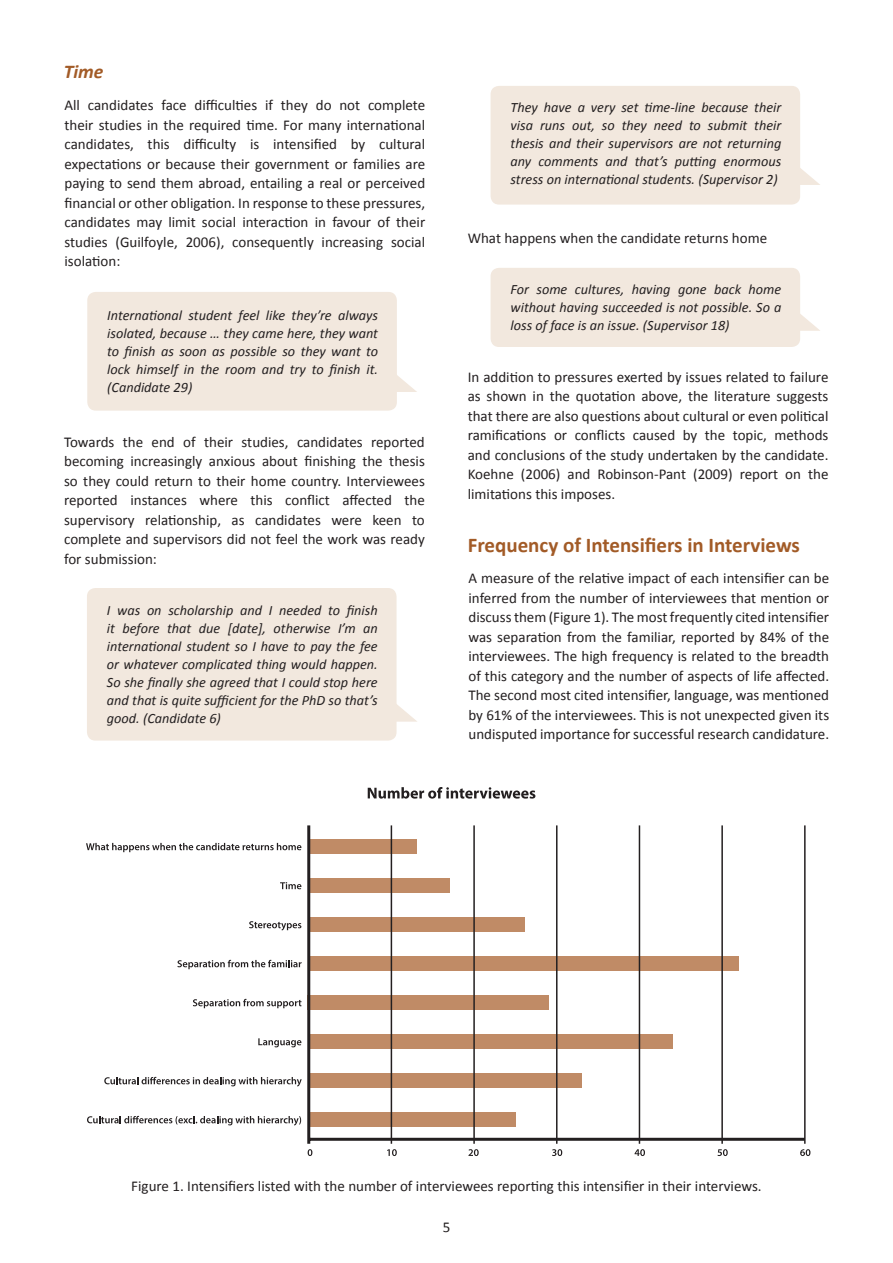
<style>
.page{position:relative;width:893px;height:1263px;background:#fff}
.page>*{position:absolute;margin:0;border:0;box-sizing:border-box;transform-origin:0 0}
.t1{font:700 21px "Calibri";color:#a25b27}
.t2{font:italic 700 19.5px "Calibri";color:#a25b27}
.t3{font:15px/19.5px "Calibri";color:#231f20;text-align:justify}
.t4{font:italic 14.25px/18px "Calibri";color:#231f20;text-align:justify}
</style>
<div class="page">
<div style="left:87px;top:292px;width:310px;height:119px;background:#f2e8de;border-radius:9px"></div>
<svg style="left:397px;top:375px;width:20px;height:17px"></svg>
<div style="left:87px;top:588px;width:310px;height:153px;background:#f2e8de;border-radius:9px"></div>
<svg style="left:396px;top:703px;width:21px;height:19px"></svg>
<div style="left:491px;top:86px;width:309px;height:119px;background:#f2e8de;border-radius:9px"></div>
<svg style="left:800px;top:168px;width:20px;height:17px"></svg>
<div style="left:491px;top:268px;width:309px;height:79px;background:#f2e8de;border-radius:9px"></div>
<svg style="left:368px;top:787px;width:167px;height:12px"></svg>
<svg style="left:800px;top:313px;width:20px;height:18px"></svg>
<svg style="left:86px;top:843px;width:215px;height:9px"></svg>
<svg style="left:280px;top:882px;width:21px;height:7px"></svg>
<svg style="left:249px;top:921px;width:52px;height:9px"></svg>
<svg style="left:177px;top:960px;width:125px;height:9px"></svg>
<svg style="left:193px;top:999px;width:108px;height:9px"></svg>
<svg style="left:258px;top:1038px;width:43px;height:9px"></svg>
<svg style="left:104px;top:1077px;width:198px;height:9px"></svg>
<svg style="left:87px;top:1116px;width:214px;height:9px"></svg>
<div style="left:309px;top:1112px;width:206px;height:15px;background:#c08b66"></div>
<div style="left:309px;top:1073px;width:272px;height:15px;background:#c08b66"></div>
<div style="left:310px;top:1034px;width:363px;height:15px;background:#c08b66"></div>
<div style="left:307px;top:995px;width:242px;height:15px;background:#c08b66"></div>
<div style="left:309px;top:956px;width:430px;height:15px;background:#c08b66"></div>
<div style="left:310px;top:917px;width:214px;height:15px;background:#c08b66"></div>
<div style="left:309px;top:878px;width:141px;height:14px;background:#c08b66"></div>
<div style="left:309px;top:839px;width:108px;height:14px;background:#c08b66"></div>
<hr style="left:307px;top:825px;width:3px;height:319px;background:#231f20">
<hr style="left:309px;top:1138px;width:496px;height:3px;background:#231f20">
<hr style="left:391px;top:825px;width:1px;height:319px;background:#231f20">
<hr style="left:473px;top:825px;width:2px;height:319px;background:#231f20">
<hr style="left:556px;top:825px;width:1px;height:319px;background:#231f20">
<hr style="left:639px;top:825px;width:1px;height:319px;background:#231f20">
<hr style="left:721px;top:825px;width:2px;height:319px;background:#231f20">
<hr style="left:804px;top:825px;width:2px;height:319px;background:#231f20">
<svg style="left:308px;top:1149px;width:4px;height:7px"></svg>
<svg style="left:387px;top:1149px;width:10px;height:7px"></svg>
<svg style="left:468px;top:1149px;width:11px;height:7px"></svg>
<svg style="left:552px;top:1149px;width:10px;height:7px"></svg>
<svg style="left:635px;top:1149px;width:10px;height:7px"></svg>
<svg style="left:717px;top:1149px;width:11px;height:7px"></svg>
<svg style="left:800px;top:1149px;width:10px;height:7px"></svg>
<h2 class="t2" style="left:64px;top:60px;width:41px">Time</h2>
<p class="t3" style="left:64px;top:96px;width:362px">All candidates face difficulties if they do not complete their studies in the required time. For many international candidates, this difficulty is intensified by cultural expectations or because their government or families are paying to send them abroad, entailing a real or perceived financial or other obligation. In response to these pressures, candidates may limit social interaction in favour of their studies (Guilfoyle, 2006), consequently increasing social isolation:</p>
<p class="t4" style="left:107px;top:306px;width:272px">International student feel like they’re always isolated, because … they came here, they want to finish as soon as possible so they want to lock himself in the room and try to finish it. (Candidate 29)</p>
<p class="t3" style="left:64px;top:432px;width:362px">Towards the end of their studies, candidates reported becoming increasingly anxious about finishing the thesis so they could return to their home country. Interviewees reported instances where this conflict affected the supervisory relationship, as candidates were keen to complete and supervisors did not feel the work was ready for submission:</p>
<p class="t4" style="left:107px;top:601px;width:272px">I was on scholarship and I needed to finish it before that due [date], otherwise I’m an international student so I have to pay the fee or whatever complicated thing would happen.<br>So she finally she agreed that I could stop here and that is quite sufficient for the PhD so that’s good. (Candidate 6)</p>
<p class="t4" style="left:511px;top:97px;width:272px">They have a very set time-line because their visa runs out, so they need to submit their thesis and their supervisors are not returning any comments and that’s putting enormous stress on international students. (Supervisor 2)</p>
<p class="t3" style="left:468px;top:228px;width:301px">What happens when the candidate returns home</p>
<p class="t4" style="left:511px;top:279px;width:272px">For some cultures, having gone back home without having succeeded is not possible. So a loss of face is an issue. (Supervisor 18)</p>
<p class="t3" style="left:468px;top:367px;width:362px">In addition to pressures exerted by issues related to failure as shown in the quotation above, the literature suggests that there are also questions about cultural or even political ramifications or conflicts caused by the topic, methods and conclusions of the study undertaken by the candidate.<br>Koehne (2006) and Robinson-Pant (2009) report on the limitations this imposes.</p>
<h1 class="t1" style="left:468px;top:532px;width:334px">Frequency of Intensifiers in Interviews</h1>
<p class="t3" style="left:468px;top:568px;width:362px">A measure of the relative impact of each intensifier can be inferred from the number of interviewees that mention or discuss them (Figure 1). The most frequently cited intensifier was separation from the familiar, reported by 84% of the interviewees. The high frequency is related to the breadth of this category and the number of aspects of life affected.<br>The second most cited intensifier, language, was mentioned by 61% of the interviewees. This is not unexpected given its undisputed importance for successful research candidature.</p>
<p class="t3" style="left:131px;top:1176px;width:632px">Figure 1. Intensifiers listed with the number of interviewees reporting this intensifier in their interviews.</p>
<p class="t3" style="left:443px;top:1217px;width:9px">5</p>
</div>
